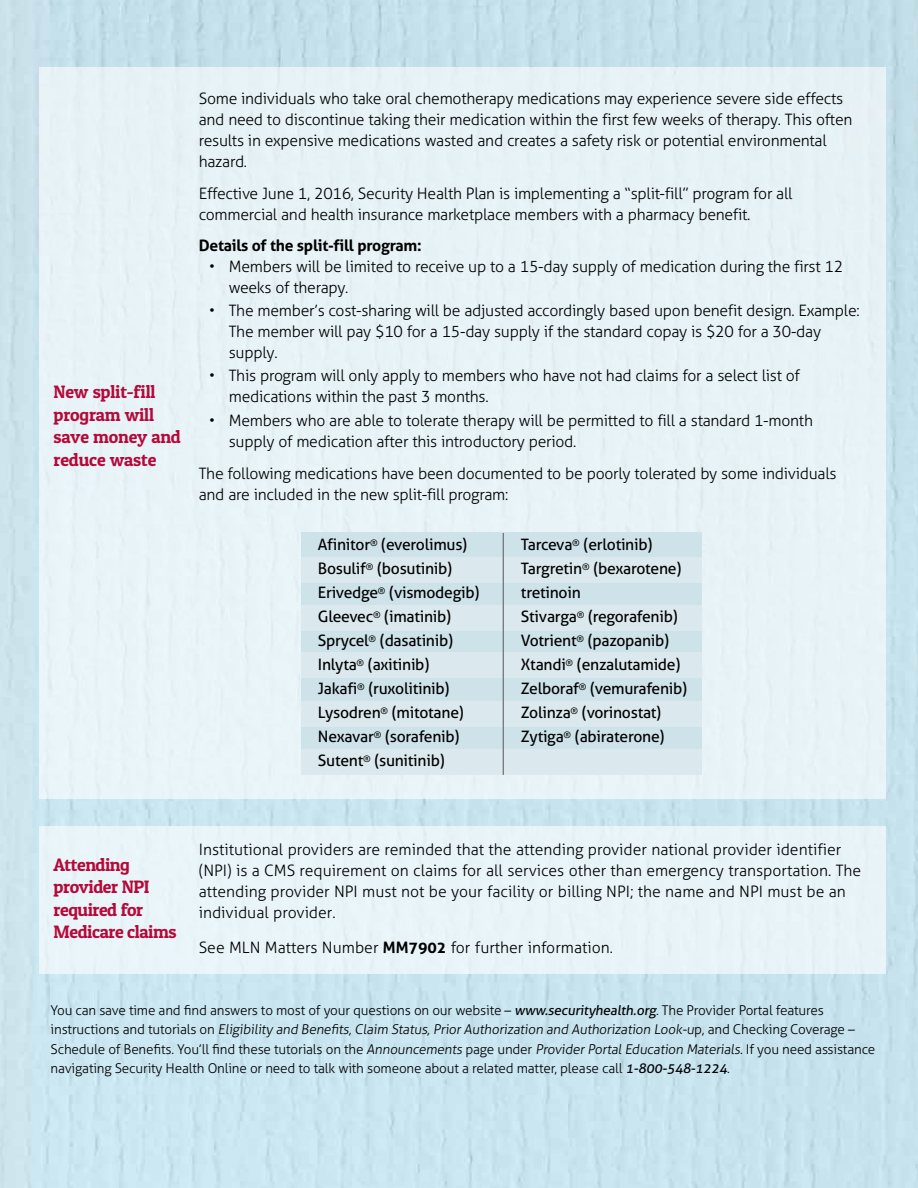
<style>
.page{position:relative;width:918px;height:1188px;background:#fff}
.page>*{position:absolute;margin:0;border:0;box-sizing:border-box;transform-origin:0 0}
.t1{font:18px/22.5px "Patua One";letter-spacing:-.025em;color:#b50938}
.t2{font:300 15.75px/21px "Aller";letter-spacing:-.015em;color:#000}
.t3{font:15.75px/24px "Aller";letter-spacing:-.015em;color:#000}
.t4{font:700 15.75px "Aller";letter-spacing:-.015em;color:#000}
.t5{font:300 13.5px/19.5px "Aller";letter-spacing:-.01em;color:#000}
.s1{font-weight:700}
.s2{font-weight:400}
</style>
<div class="page">
<img style="left:0;top:0;width:918px;height:1188px">
<div style="left:39px;top:826px;width:847px;height:147px;background:#e9f4f9"></div>
<div style="left:39px;top:68px;width:847px;height:731px;background:#e7f3f7"></div>
<div style="left:302px;top:532px;width:400px;height:240px;background:#cee2ea"></div>
<div style="left:302px;top:557px;width:400px;height:26px;background:#dbe9ee"></div>
<div style="left:302px;top:605px;width:400px;height:26px;background:#dbe9ee"></div>
<div style="left:302px;top:652px;width:400px;height:26px;background:#dbe9ee"></div>
<div style="left:302px;top:701px;width:400px;height:26px;background:#dbe9ee"></div>
<div style="left:302px;top:750px;width:400px;height:25px;background:#dbe9ee"></div>
<hr style="left:503px;top:533px;width:1px;height:242px;background:#6d6e71">
<p class="t1" style="left:54px;top:380px;width:129px">New split-fill program will save money and reduce waste</p>
<p class="t2" style="left:199px;top:88px;width:655px">Some individuals who take oral chemotherapy medications may experience severe side effects and need to discontinue taking their medication within the first few weeks of therapy. This often results in expensive medications wasted and creates a safety risk or potential environmental hazard.</p>
<p class="t2" style="left:199px;top:183px;width:595px">Effective June 1, 2016, Security Health Plan is implementing a “split-fill” program for all commercial and health insurance marketplace members with a pharmacy benefit.</p>
<p class="t4" style="left:199px;top:236px;width:224px">Details of the split-fill program:</p>
<p class="t2" style="left:229px;top:256px;width:616px;text-indent:-19px">• Members will be limited to receive up to a 15-day supply of medication during the first 12 weeks of therapy.</p>
<p class="t2" style="left:229px;top:300px;width:632px;text-indent:-19px">• The member’s cost-sharing will be adjusted accordingly based upon benefit design. Example:<br>The member will pay $10 for a 15-day supply if the standard copay is $20 for a 30-day supply.</p>
<p class="t2" style="left:229px;top:365px;width:573px;text-indent:-19px">• This program will only apply to members who have not had claims for a select list of medications within the past 3 months.</p>
<p class="t2" style="left:229px;top:409px;width:586px;text-indent:-19px">• Members who are able to tolerate therapy will be permitted to fill a standard 1-month supply of medication after this introductory period.</p>
<p class="t2" style="left:199px;top:463px;width:639px">The following medications have been documented to be poorly tolerated by some individuals and are included in the new split-fill program:</p>
<p class="t3" style="left:318px;top:532px;width:163px">Afinitor<sup>®</sup> (everolimus)<br>Bosulif<sup>®</sup> (bosutinib)<br>Erivedge<sup>®</sup> (vismodegib)<br>Gleevec<sup>®</sup> (imatinib)<br>Sprycel<sup>®</sup> (dasatinib)<br>Inlyta<sup>®</sup> (axitinib)<br>Jakafi<sup>®</sup> (ruxolitinib)<br>Lysodren<sup>®</sup> (mitotane)<br>Nexavar<sup>®</sup> (sorafenib)<br>Sutent<sup>®</sup> (sunitinib)</p>
<p class="t3" style="left:521px;top:532px;width:168px">Tarceva<sup>®</sup> (erlotinib)<br>Targretin<sup>®</sup> (bexarotene) tretinoin<br>Stivarga<sup>®</sup> (regorafenib)<br>Votrient<sup>®</sup> (pazopanib)<br>Xtandi<sup>®</sup> (enzalutamide)<br>Zelboraf<sup>®</sup> (vemurafenib)<br>Zolinza<sup>®</sup> (vorinostat)<br>Zytiga<sup>®</sup> (abiraterone)</p>
<p class="t1" style="left:54px;top:853px;width:124px">Attending provider NPI required for<br>Medicare claims</p>
<p class="t2" style="left:199px;top:839px;width:664px">Institutional providers are reminded that the attending provider national provider identifier (NPI) is a CMS requirement on claims for all services other than emergency transportation. The attending provider NPI must not be your facility or billing NPI; the name and NPI must be an individual provider.</p>
<p class="t2" style="left:199px;top:937px;width:416px">See MLN Matters Number <span class="s1">MM7902</span> for further information.</p>
<p class="t5" style="left:51px;top:1000px;width:826px">You can save time and find answers to most of your questions on our website – <span class="s2">www.securityhealth.org</span>. The Provider Portal features<br>i n st r u cti o n s a n d t u to ri a ls o n Eligibility and Benefits,Claim Status,Prior Authorization and Authorization Look-up, a n d C h e c ki n g Cove ra ge – Schedule of Benefits. You’ll find these tutorials on the Announcements page under Provider PortalEducation Materials. If you need assistance navigating Security Health Online or need to talk with someone about a related matter, please call <span class="s2">1-800-548-1224</span>.</p>
</div>
